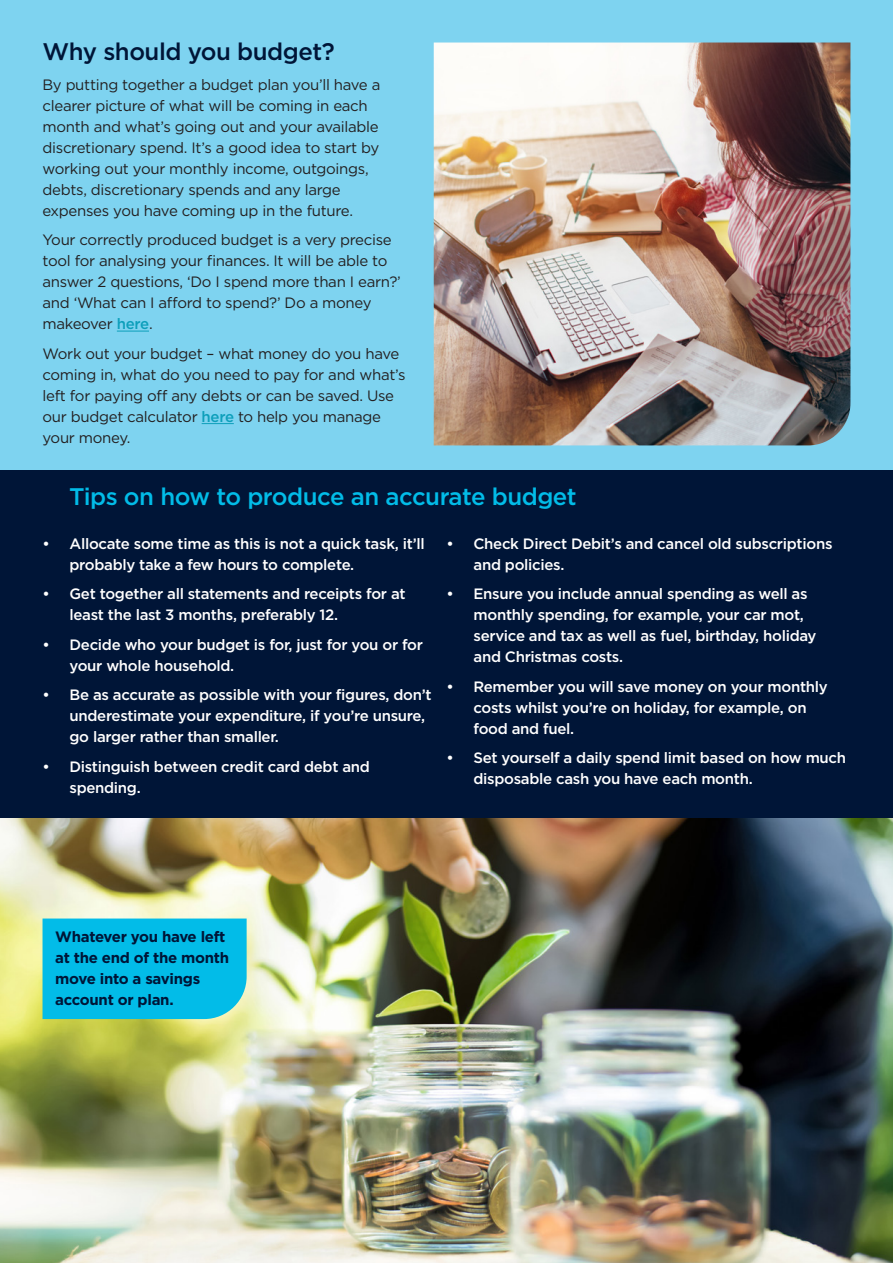
<style>
.page{position:relative;width:893px;height:1263px;background:#fff}
.page>*{position:absolute;margin:0;border:0;box-sizing:border-box;transform-origin:0 0}
.t1{font:500 24px "Gotham";letter-spacing:-.02em;color:#02bce8}
.t2{font:500 24px "Gotham";letter-spacing:-.02em;color:#001537}
.t3{font:500 15px/21px "Gotham";letter-spacing:-.02em;color:#fff}
.t4{font:15px/21px "Gotham";letter-spacing:-.02em;color:#231f20}
.t5{font:700 15px/21px "Gotham";letter-spacing:-.02em;color:#001537}
.s1{font-weight:500;color:#0d9fbb}
</style>
<div class="page">
<div style="left:0;top:0;width:893px;height:488px;background:#7ed3f0"></div>
<img style="left:0;top:817px;width:893px;height:446px">
<div style="left:0;top:470px;width:893px;height:347px;background:#001537"></div>
<hr style="left:117px;top:331px;width:32px;height:1px;background:#0d9fbb">
<hr style="left:202px;top:423px;width:32px;height:1px;background:#0d9fbb">
<img style="left:434px;top:43px;width:416px;height:402px">
<div style="left:43px;top:918px;width:204px;height:101px;background:#02bce8"></div>
<p class="t2" style="left:43px;top:38px;width:294px">Why should you budget?</p>
<p class="t4" style="left:43px;top:73px;width:339px">By putting together a budget plan you’ll have a clearer picture of what will be coming in each month and what’s going out and your available discretionary spend. It’s a good idea to start by working out your monthly income, outgoings, debts, discretionary spends and any large expenses you have coming up in the future.</p>
<p class="t4" style="left:43px;top:229px;width:360px">Your correctly produced budget is a very precise tool for analysing your finances. It will be able to answer 2 questions, ‘Do I spend more than I earn?’ and ‘What can I afford to spend?’ Do a money makeover <span class="s1">here</span>.</p>
<p class="t4" style="left:43px;top:342px;width:365px">Work out your budget – what money do you have coming in, what do you need to pay for and what’s left for paying off any debts or can be saved. Use our budget calculator <span class="s1">here</span> to help you manage your money.</p>
<p class="t1" style="left:69px;top:483px;width:509px">Tips on how to produce an accurate budget</p>
<p class="t3" style="left:70px;top:533px;width:357px;text-indent:-27px">• Allocate some time as this is not a quick task, it’ll probably take a few hours to complete.</p>
<p class="t3" style="left:70px;top:583px;width:338px;text-indent:-27px">• Get together all statements and receipts for at least the last 3 months, preferably 12.</p>
<p class="t3" style="left:70px;top:634px;width:355px;text-indent:-27px">• Decide who your budget is for, just for you or for your whole household.</p>
<p class="t3" style="left:70px;top:684px;width:364px;text-indent:-27px">• Be as accurate as possible with your figures, don’t underestimate your expenditure, if you’re unsure, go larger rather than smaller.</p>
<p class="t3" style="left:70px;top:756px;width:302px;text-indent:-27px">• Distinguish between credit card debt and spending.</p>
<p class="t3" style="left:473px;top:533px;width:360px;text-indent:-27px">• Check Direct Debit’s and cancel old subscriptions and policies.</p>
<p class="t3" style="left:473px;top:583px;width:345px;text-indent:-27px">• Ensure you include annual spending as well as monthly spending, for example, your car mot, service and tax as well as fuel, birthday, holiday and Christmas costs.</p>
<p class="t3" style="left:473px;top:676px;width:356px;text-indent:-27px">• Remember you will save money on your monthly costs whilst you’re on holiday, for example, on food and fuel.</p>
<p class="t3" style="left:473px;top:747px;width:374px;text-indent:-27px">• Set yourself a daily spend limit based on how much disposable cash you have each month.</p>
<p class="t5" style="left:55px;top:926px;width:175px">Whatever you have left at the end of the month move into a savings account or plan.</p>
</div>
